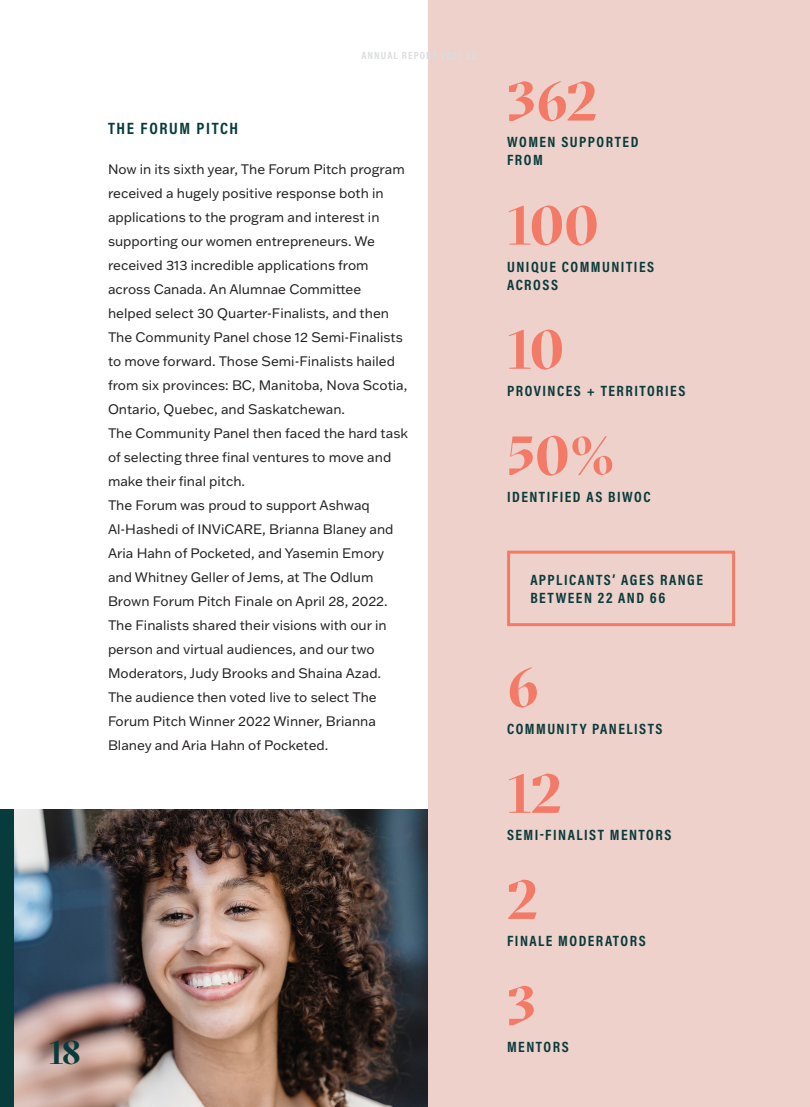
<style>
.page{position:relative;width:810px;height:1107px;background:#fff}
.page>*{position:absolute;margin:0;border:0;box-sizing:border-box;transform-origin:0 0}
.number{font:700 54.75px "GT Sectra Display";letter-spacing:-.015em;color:#f37a66}
.t1{font:700 33px "GT Sectra Display";color:#083b3b}
.subhead{font:700 16.5px "Acumin Pro Cond";letter-spacing:.1em;color:#083b3b}
.number_copy_bold{font:700 15px/18px "Acumin Pro Cond";letter-spacing:.1em;color:#083b3b}
.bodycopy{font:13.5px/24px "Franklin Gothic ATF";color:#231f20}
.t2{font:700 10.5px "Acumin Pro Cond";letter-spacing:.1em;color:#dcdddf}
</style>
<div class="page">
<img style="left:14px;top:809px;width:415px;height:298px">
<div style="left:429px;top:0;width:381px;height:1107px;background:#eed1cb"></div>
<div style="left:507px;top:551px;width:228px;height:75px;border:3px solid #f37a66"></div>
<div style="left:0;top:809px;width:14px;height:298px;background:#083b3b"></div>
<p class="t2" style="left:362px;top:48px;width:116px">ANNUAL REPORT 2021-22</p>
<p class="subhead" style="left:108px;top:117px;width:132px">THE FORUM PITCH</p>
<p class="bodycopy" style="left:108px;top:157px;width:302px">Now in its sixth year, The Forum Pitch program received a hugely positive response both in applications to the program and interest in supporting our women entrepreneurs. We received 313 incredible applications from across Canada. An Alumnae Committee helped select 30 Quarter-Finalists, and then The Community Panel chose 12 Semi-Finalists to move forward. Those Semi-Finalists hailed from six provinces: BC, Manitoba, Nova Scotia, Ontario, Quebec, and Saskatchewan.<br>The Community Panel then faced the hard task of selecting three final ventures to move and make their final pitch.<br>The Forum was proud to support Ashwaq Al-Hashedi of INViCARE, Brianna Blaney and Aria Hahn of Pocketed, and Yasemin Emory and Whitney Geller of Jems, at The Odlum Brown Forum Pitch Finale on April 28, 2022.<br>The Finalists shared their visions with our in person and virtual audiences, and our two Moderators, Judy Brooks and Shaina Azad.<br>The audience then voted live to select The Forum Pitch Winner 2022 Winner, Brianna Blaney and Aria Hahn of Pocketed.</p>
<h2 class="t1" style="left:49px;top:1034px;width:34px">18</h2>
<p class="number" style="left:507px;top:70px;width:92px">362</p>
<p class="number_copy_bold" style="left:507px;top:133px;width:133px">WOMEN SUPPORTED<br>FROM</p>
<p class="number" style="left:507px;top:194px;width:93px">100</p>
<p class="number_copy_bold" style="left:507px;top:257px;width:149px">UNIQUE COMMUNITIES<br>ACROSS</p>
<p class="number" style="left:507px;top:318px;width:59px">10</p>
<p class="number_copy_bold" style="left:507px;top:381px;width:180px">PROVINCES + TERRITORIES</p>
<p class="number" style="left:507px;top:424px;width:109px">50%</p>
<p class="number_copy_bold" style="left:507px;top:487px;width:145px">IDENTIFIED AS BIWOC</p>
<p class="number_copy_bold" style="left:530px;top:570px;width:174px">APPLICANTS’ AGES RANGE<br>BETWEEN 22 AND 66</p>
<p class="number" style="left:507px;top:656px;width:34px">6</p>
<p class="number_copy_bold" style="left:507px;top:719px;width:157px">COMMUNITY PANELISTS</p>
<p class="number" style="left:507px;top:762px;width:57px">12</p>
<p class="number_copy_bold" style="left:507px;top:825px;width:166px">SEMI-FINALIST MENTORS</p>
<p class="number" style="left:507px;top:868px;width:33px">2</p>
<p class="number_copy_bold" style="left:507px;top:931px;width:140px">FINALE MODERATORS</p>
<p class="number" style="left:507px;top:975px;width:31px">3</p>
<p class="number_copy_bold" style="left:507px;top:1037px;width:63px">MENTORS</p>
</div>
